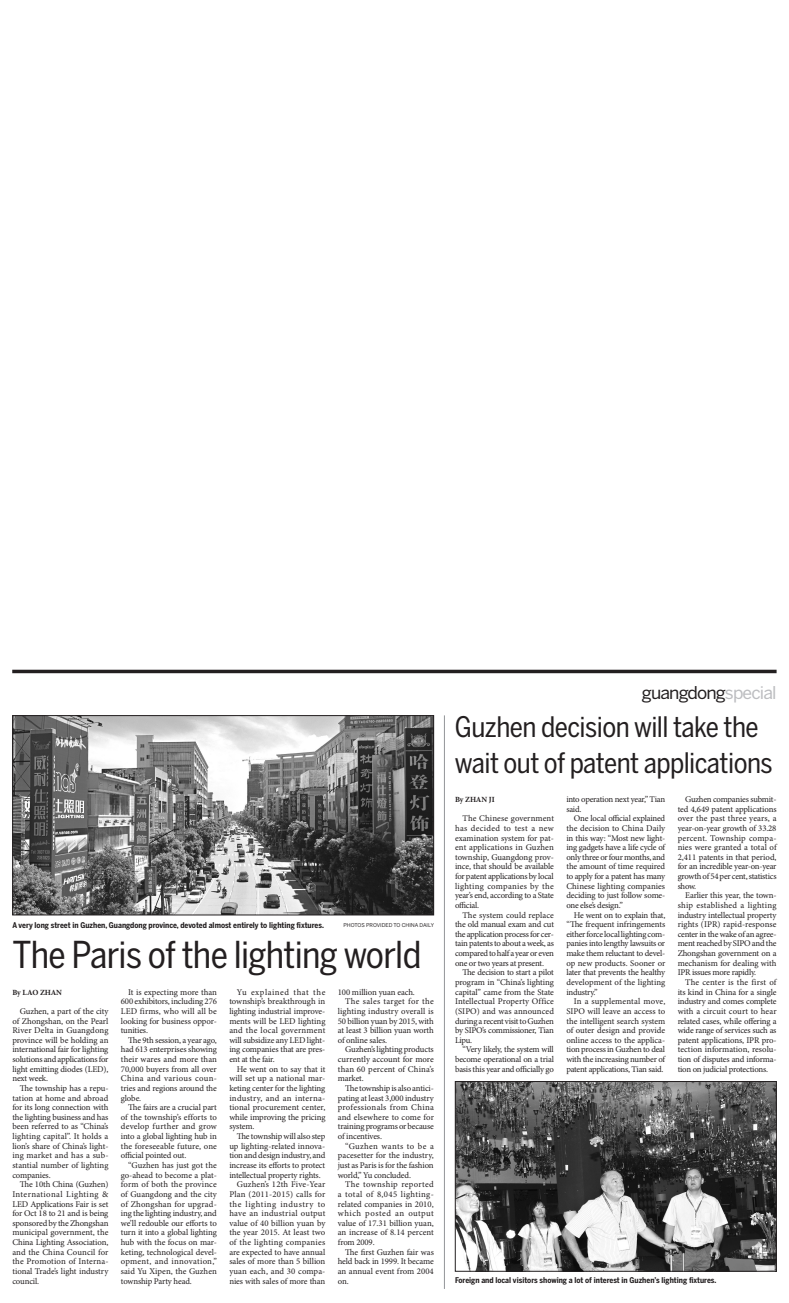
<style>
.page{position:relative;width:789px;height:1303px;background:#fff}
.page>*{position:absolute;margin:0;border:0;box-sizing:border-box;transform-origin:0 0}
.Supplement_Headline{font:36.75px "Benton Sans Cond";letter-spacing:-.02em;color:#231f20}
.Supplement_Headline-2{font:28px/35.9px "Benton Sans Cond";letter-spacing:-.02em;color:#231f20}
.t1{font:17.5px "Benton Sans";letter-spacing:-.05em;color:#231f20}
.CNDY_Body_Copy{font:8.75px/9.6px "Minion Pro";letter-spacing:-.015em;color:#231f20;text-align:justify}
.CNDY_Photo__standard{font:700 7.88px "Benton Sans Cond";color:#231f20}
.CNDY_Byline_1{font:700 7.88px "Minion Pro";color:#231f20}
.CNDY_Photo__standard-2{font:5.25px "Benton Sans";color:#231f20}
.s1{color:#bcbdc0}
</style>
<div class="page">
<svg style="left:12px;top:669px;width:764px;height:4px;background:#4a4647"></svg>
<hr style="left:444px;top:715px;width:1px;height:573px;background:#939598">
<img style="left:457px;top:1083px;width:317px;height:186px">
<div style="left:455px;top:1081px;width:321px;height:190px;border:1px solid #231f20"></div>
<img style="left:14px;top:717px;width:418px;height:196px">
<div style="left:12px;top:715px;width:422px;height:200px;border:1px solid #231f20"></div>
<p class="CNDY_Photo__standard" style="left:12px;top:920px;width:313px">A very long street in Guzhen, Guangdong province, devoted almost entirely to lighting fixtures.</p>
<p class="CNDY_Photo__standard-2" style="left:343px;top:922px;width:92px">PHOTOS PROVIDED TO CHINA DAILY</p>
<p class="Supplement_Headline" style="left:12px;top:933px;width:410px">The Paris of the lighting world</p>
<p class="CNDY_Byline_1" style="left:12px;top:986px;width:51px">By LAO ZHAN</p>
<p class="CNDY_Body_Copy" style="left:12px;top:1006px;width:98px;text-indent:7px">Guzhen, a part of the city of Zhongshan, on the Pearl River Delta in Guangdong province will be holding an international fair for lighting solutions and applications for light emitting diodes (LED), next week.</p>
<p class="CNDY_Body_Copy" style="left:12px;top:1083px;width:98px;text-indent:7px">The township has a repu&shy;tation at home and abroad for its long connection with the lighting business and has been referred to as “China’s lighting capital”. It holds a lion’s share of China’s light&shy;ing market and has a sub&shy;stantial number of lighting companies.</p>
<p class="CNDY_Body_Copy" style="left:12px;top:1179px;width:98px;text-indent:7px">The 10th China (Guzhen)<br>International Lighting &amp; LED Applications Fair is set for Oct 18 to 21 and is being sponsored by the Zhongshan municipal government, the China Lighting Association, and the China Council for the Promotion of Interna&shy;tional Trade’s light industry council.</p>
<p class="CNDY_Body_Copy" style="left:121px;top:986px;width:98px;text-indent:7px">It is expecting more than 600 exhibitors, including 276<br>LED firms, who will all be looking for business oppor&shy;tunities.</p>
<p class="CNDY_Body_Copy" style="left:121px;top:1035px;width:98px;text-indent:7px">The 9th session, a year ago, had 613 enterprises showing their wares and more than 70,000 buyers from all over China and various coun&shy;tries and regions around the globe.</p>
<p class="CNDY_Body_Copy" style="left:121px;top:1102px;width:98px;text-indent:7px">The fairs are a crucial part of the township’s efforts to develop further and grow into a global lighting hub in the foreseeable future, one official pointed out.</p>
<p class="CNDY_Body_Copy" style="left:121px;top:1160px;width:98px;text-indent:7px">“Guzhen has just got the go-ahead to become a plat&shy;form of both the province of Guangdong and the city of Zhongshan for upgrad&shy;ing the lighting industry, and we’ll redouble our efforts to turn it into a global lighting hub with the focus on mar&shy;keting, technological devel&shy;opment, and innovation,” said Yu Xipen, the Guzhen township Party head.</p>
<p class="CNDY_Body_Copy" style="left:229px;top:986px;width:98px;text-indent:7px">Yu explained that the township’s breakthrough in lighting industrial improve&shy;ments will be LED lighting and the local government will subsidize any LED light&shy;ing companies that are pres&shy;ent at the fair.</p>
<p class="CNDY_Body_Copy" style="left:229px;top:1063px;width:98px;text-indent:7px">He went on to say that it will set up a national mar&shy;keting center for the lighting industry, and an interna&shy;tional procurement center, while improving the pricing system.</p>
<p class="CNDY_Body_Copy" style="left:229px;top:1131px;width:98px;text-indent:7px">The township will also step up lighting-related innova&shy;tion and design industry, and increase its efforts to protect intellectual property rights.</p>
<p class="CNDY_Body_Copy" style="left:229px;top:1179px;width:98px;text-indent:7px">Guzhen’s 12th Five-Year Plan (2011-2015) calls for the lighting industry to have an industrial output value of 40 billion yuan by the year 2015. At least two of the lighting companies are expected to have annual sales of more than 5 billion yuan each, and 30 compa&shy;nies with sales of more than</p>
<p class="CNDY_Body_Copy" style="left:338px;top:986px;width:79px">100 million yuan each.</p>
<p class="CNDY_Body_Copy" style="left:338px;top:996px;width:98px;text-indent:7px">The sales target for the lighting industry overall is 50 billion yuan by 2015, with at least 3 billion yuan worth of online sales.</p>
<p class="CNDY_Body_Copy" style="left:338px;top:1044px;width:98px;text-indent:7px">Guzhen’s lighting products currently account for more than 60 percent of China’s market.</p>
<p class="CNDY_Body_Copy" style="left:338px;top:1083px;width:98px;text-indent:7px">The township is also antici&shy;pating at least 3,000 industry professionals from China and elsewhere to come for training programs or because of incentives.</p>
<p class="CNDY_Body_Copy" style="left:338px;top:1140px;width:98px;text-indent:7px">“Guzhen wants to be a pacesetter for the industry, just as Paris is for the fashion world,” Yu concluded.</p>
<p class="CNDY_Body_Copy" style="left:338px;top:1179px;width:98px;text-indent:7px">The township reported a total of 8,045 lighting&shy;related companies in 2010, which posted an output value of 17.31 billion yuan, an increase of 8.14 percent from 2009.</p>
<p class="CNDY_Body_Copy" style="left:338px;top:1246px;width:98px;text-indent:7px">The first Guzhen fair was held back in 1999. It became an annual event from 2004 on.</p>
<p class="t1" style="left:642px;top:682px;width:136px">guangdong<span class="s1">special</span></p>
<p class="Supplement_Headline-2" style="left:455px;top:709px;width:319px">Guzhen decision will take the wait out of patent applications</p>
<p class="CNDY_Byline_1" style="left:455px;top:793px;width:41px">By ZHAN JI</p>
<p class="CNDY_Body_Copy" style="left:455px;top:813px;width:100px;text-indent:7px">The Chinese government has decided to test a new examination system for pat&shy;ent applications in Guzhen township, Guangdong prov&shy;ince, that should be available for patent applications by local lighting companies by the year’s end, according to a State official.</p>
<p class="CNDY_Body_Copy" style="left:455px;top:909px;width:100px;text-indent:7px">The system could replace the old manual exam and cut the application process for cer&shy;tain patents to about a week, as compared to half a year or even one or two years at present.</p>
<p class="CNDY_Body_Copy" style="left:455px;top:967px;width:100px;text-indent:7px">The decision to start a pilot program in “China’s lighting capital” came from the State Intellectual Property Office (SIPO) and was announced during a recent visit to Guzhen by SIPO’s commissioner, Tian Lipu.</p>
<p class="CNDY_Body_Copy" style="left:455px;top:1044px;width:100px;text-indent:7px">“Very likely, the system will become operational on a trial basis this year and officially go</p>
<p class="CNDY_Body_Copy" style="left:677px;top:794px;width:100px;text-indent:7px">Guzhen companies submit&shy;ted 4,649 patent applications over the past three years, a year-on-year growth of 33.28 percent. Township compa&shy;nies were granted a total of 2,411 patents in that period, for an incredible year-on-year growth of 54 per cent, statistics show.</p>
<p class="CNDY_Body_Copy" style="left:677px;top:890px;width:100px;text-indent:7px">Earlier this year, the town&shy;ship established a lighting industry intellectual property rights (IPR) rapid-response center in the wake of an agree&shy;ment reached by SIPO and the Zhongshan government on a mechanism for dealing with IPR issues more rapidly.</p>
<p class="CNDY_Body_Copy" style="left:677px;top:977px;width:100px;text-indent:7px">The center is the first of its kind in China for a single industry and comes complete with a circuit court to hear related cases, while offering a wide range of services such as patent applications, IPR pro&shy;tection information, resolu&shy;tion of disputes and informa&shy;tion on judicial protections.</p>
<p class="CNDY_Body_Copy" style="left:566px;top:794px;width:100px">into operation next year,” Tian said.</p>
<p class="CNDY_Body_Copy" style="left:566px;top:813px;width:100px;text-indent:7px">One local official explained the decision to China Daily in this way: “Most new light&shy;ing gadgets have a life cycle of only three or four months, and the amount of time required to apply for a patent has many Chinese lighting companies deciding to just follow some&shy;one else’s design.”</p>
<p class="CNDY_Body_Copy" style="left:566px;top:909px;width:100px;text-indent:7px">He went on to explain that, “The frequent infringements either force local lighting com&shy;panies into lengthy lawsuits or make them reluctant to devel&shy;op new products. Sooner or later that prevents the healthy development of the lighting industry.”</p>
<p class="CNDY_Body_Copy" style="left:566px;top:996px;width:100px;text-indent:7px">In a supplemental move, SIPO will leave an access to the intelligent search system of outer design and provide online access to the applica&shy;tion process in Guzhen to deal with the increasing number of patent applications, Tian said.</p>
<p class="CNDY_Photo__standard" style="left:455px;top:1275px;width:263px">Foreign and local visitors showing a lot of interest in Guzhen’s lighting fixtures.</p>
</div>
